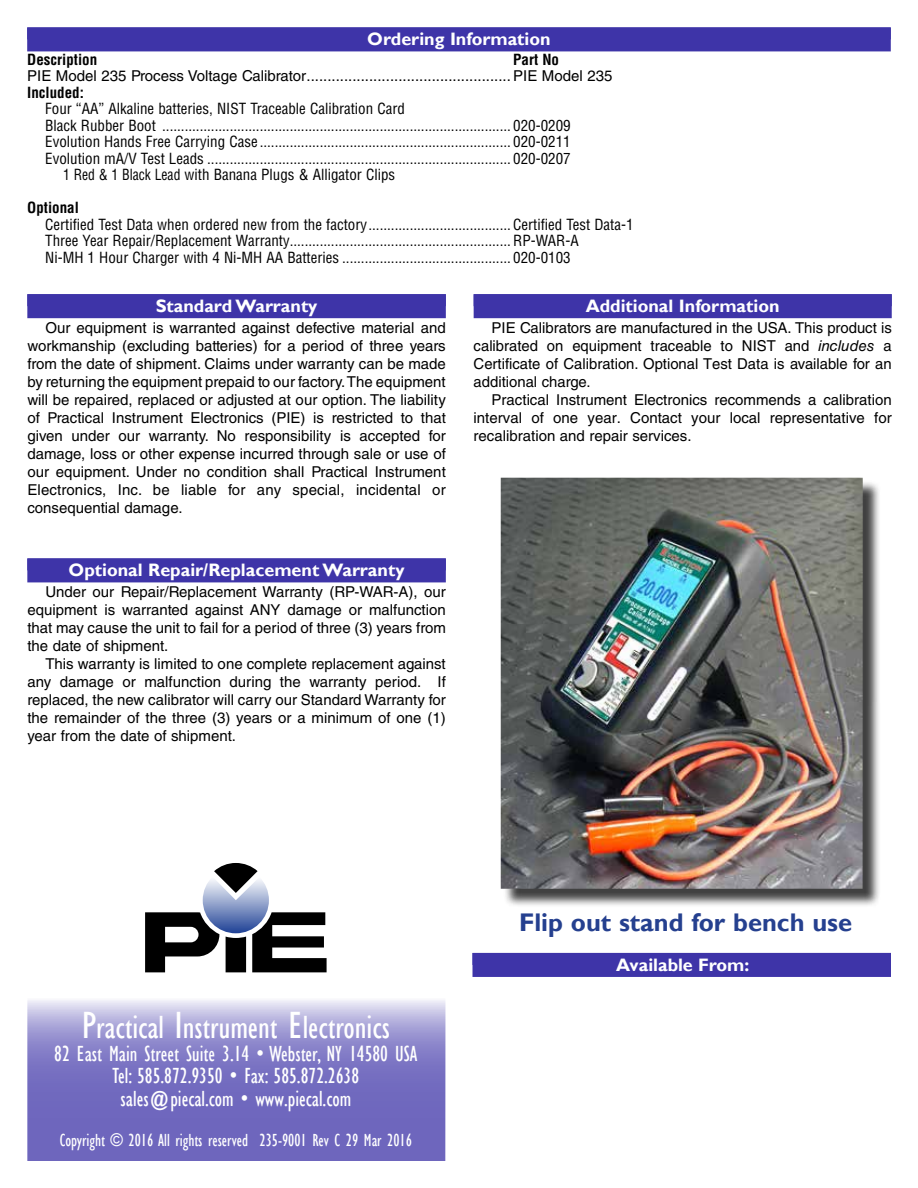
<style>
.page{position:relative;width:918px;height:1188px;background:#fff}
.page>*{position:absolute;margin:0;border:0;box-sizing:border-box;transform-origin:0 0}
.t1{font:condensed 33px "Gill Sans";color:#fff}
.t2{font:700 25.5px "Gill Sans";color:#25408f}
.t3{font:condensed 22.5px/22.5px "Gill Sans";color:#fff;text-align:center;scale:.95 1}
.t4{font:700 18px "Gill Sans";color:#fff}
.t5{font:condensed 18px "Gill Sans";color:#fff;scale:.94 1}
.t6{font:15px/18px "Helvetica LT Std";color:#000;text-align:justify}
.t7{font:condensed 15px/16.5px "Helvetica LT Std";color:#000}
.t8{font:condensed 15px "Helvetica LT Std";color:#000;scale:.91 1}
.t9{font:700 condensed 15px "Helvetica LT Std";color:#000}
.s1{font-style:italic}
.s2{font-size:39px}
</style>
<div class="page">
<div style="left:27px;top:294px;width:419px;height:24px;background:#3e34a8"></div>
<div style="left:27px;top:558px;width:419px;height:24px;background:#3e34a8"></div>
<div style="left:474px;top:294px;width:418px;height:24px;background:#3e34a8"></div>
<div style="left:472px;top:953px;width:419px;height:24px;background:#3e34a8"></div>
<svg style="left:145px;top:863px;width:182px;height:109px"></svg>
<svg style="left:27px;top:1000px;width:418px;height:161px;background:#867fc8"></svg>
<div style="left:503px;top:480px;width:379px;height:428px;background:#000;opacity:.75"></div>
<img style="left:501px;top:478px;width:362px;height:411px">
<div style="left:27px;top:27px;width:864px;height:24px;background:#3e34a8"></div>
<p class="t4" style="left:367px;top:29px;width:185px">Ordering Information</p>
<p class="t9" style="left:27px;top:50px;width:71px">Description</p>
<p class="t9" style="left:513px;top:50px;width:47px">Part No</p>
<p class="t6" style="left:27px;top:67px;width:587px">PIE Model 235 Process Voltage Calibrator.................................................PIE Model 235</p>
<p class="t9" style="left:27px;top:83px;width:58px">Included:</p>
<p class="t7" style="left:45px;top:100px;width:361px">Four “AA” Alkaline batteries, NIST Traceable Calibration Card</p>
<p class="t7" style="left:45px;top:117px;width:527px">Black Rubber Boot ............................................................................................. 020-0209</p>
<p class="t7" style="left:45px;top:133px;width:527px">Evolution Hands Free Carrying Case ................................................................... 020-0211</p>
<p class="t7" style="left:45px;top:150px;width:527px">Evolution mA/V Test Leads ................................................................................. 020-0207</p>
<p class="t8" style="left:63px;top:165px;width:366px">1 Red &amp; 1 Black Lead with Banana Plugs &amp; Alligator Clips</p>
<p class="t9" style="left:27px;top:198px;width:53px">Optional</p>
<p class="t7" style="left:45px;top:216px;width:590px">Certified Test Data when ordered new from the factory...................................... Certified Test Data-1<br>Three Year Repair/Replacement Warranty...........................................................RP-WAR-A<br>Ni-MH 1 Hour Charger with 4 Ni-MH AA Batteries ............................................. 020-0103</p>
<p class="t4" style="left:156px;top:295px;width:163px">Standard Warranty</p>
<p class="t6" style="left:27px;top:319px;width:420px;text-indent:18px">Our equipment is warranted against defective material and workmanship (excluding batteries) for a period of three years from the date of shipment. Claims under warranty can be made by returning the equipment prepaid to our factory. The equipment will be repaired, replaced or adjusted at our option. The liability of Practical Instrument Electronics (PIE) is restricted to that given under our warranty. No responsibility is accepted for damage, loss or other expense incurred through sale or use of our equipment. Under no condition shall Practical Instrument Electronics, Inc. be liable for any special, incidental or consequential damage.</p>
<p class="t4" style="left:69px;top:560px;width:337px">Optional Repair/Replacement Warranty</p>
<p class="t6" style="left:27px;top:583px;width:420px;text-indent:18px">Under our Repair/Replacement Warranty (RP-WAR-A), our equipment is warranted against ANY damage or malfunction that may cause the unit to fail for a period of three (3) years from the date of shipment.</p>
<p class="t6" style="left:27px;top:655px;width:420px;text-indent:18px">This warranty is limited to one complete replacement against any damage or malfunction during the warranty period. If replaced, the new calibrator will carry our Standard Warranty for the remainder of the three (3) years or a minimum of one (1) year from the date of shipment.</p>
<p class="t4" style="left:586px;top:295px;width:195px">Additional Information</p>
<p class="t6" style="left:474px;top:319px;width:420px;text-indent:18px">PIE Calibrators are manufactured in the USA. This product is calibrated on equipment traceable to NIST and <span class="s1">includes</span> a Certificate of Calibration. Optional Test Data is available for an additional charge.</p>
<p class="t6" style="left:474px;top:391px;width:420px;text-indent:18px">Practical Instrument Electronics recommends a calibration interval of one year. Contact your local representative for recalibration and repair services.</p>
<h1 class="t1" style="left:82px;top:1008px;width:310px"><span class="s2">P</span>ractical <span class="s2">I</span>nstrument <span class="s2">E</span>lectronics</h1>
<h3 class="t3" style="left:54px;top:1042px;width:384px">82 East Main Street Suite 3.14 • Webster, NY 14580 USA<br>Tel: 585.872.9350 • Fax: 585.872.2638 sales@piecal.com • www.piecal.com</h3>
<p class="t5" style="left:60px;top:1130px;width:376px">Copyright © 2016 All rights reserved 235-9001 Rev C 29 Mar 2016</p>
<h2 class="t2" style="left:519px;top:907px;width:335px">Flip out stand for bench use</h2>
<p class="t4" style="left:616px;top:954px;width:135px">Available From:</p>
</div>
